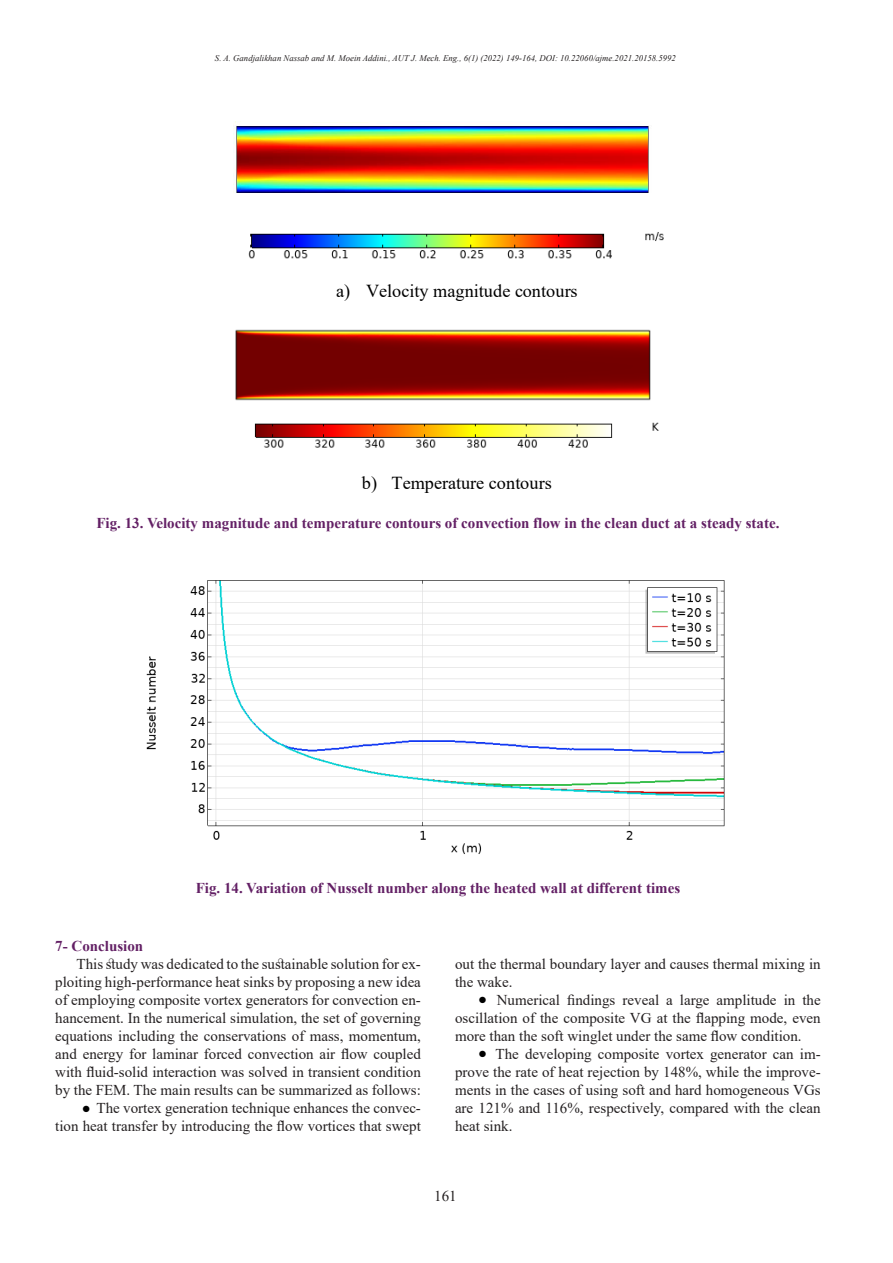
<style>
.page{position:relative;width:893px;height:1263px;background:#fff}
.page>*{position:absolute;margin:0;border:0;box-sizing:border-box;transform-origin:0 0}
.t1{font:18.3px "Times New Roman";letter-spacing:-.005em;color:#000}
.t2{font:17.55px "Symbol";color:#000}
.t3{font:15px/18px "Times New Roman";color:#231f20;text-align:justify}
.Captions__Figures{font:700 15px "Times New Roman";color:#632065}
.t4{font:italic 8.7px "Times New Roman";color:#231f20}
</style>
<div class="page">
<img style="left:233px;top:121px;width:416px;height:72px">
<img style="left:248px;top:232px;width:416px;height:27px">
<img style="left:235px;top:329px;width:416px;height:72px">
<img style="left:254px;top:422px;width:405px;height:26px">
<img style="left:146px;top:580px;width:579px;height:274px">
<p class="t4" style="left:215px;top:52px;width:462px">S. A. Gandjalikhan Nassab and M. Moein Addini., AUT J. Mech. Eng., 6(1) (2022) 149-164, DOI: 10.22060/ajme.2021.20158.5992</p>
<p class="t1" style="left:336px;top:278px;width:243px">a) Velocity magnitude contours</p>
<p class="t1" style="left:362px;top:469px;width:192px">b) Temperature contours</p>
<p class="Captions__Figures" style="left:96px;top:512px;width:685px">Fig. 13. Velocity magnitude and temperature contours of convection flow in the clean duct at a steady state.</p>
<p class="Captions__Figures" style="left:196px;top:877px;width:486px">Fig. 14. Variation of Nusselt number along the heated wall at different times</p>
<p class="Captions__Figures" style="left:55px;top:936px;width:89px">7- Conclusion</p>
<p class="t3" style="left:55px;top:955px;width:367px;text-indent:21px">This study was dedicated to the sustainable solution for ex&shy;ploiting high-performance heat sinks by proposing a new idea of employing composite vortex generators for convection en&shy;hancement. In the numerical simulation, the set of governing equations including the conservations of mass, momentum, and energy for laminar forced convection air flow coupled with fluid-solid interaction was solved in transient condition by the FEM. The main results can be summarized as follows:</p>
<p class="t2" style="left:82px;top:1096px;width:10px">•</p>
<p class="t3" style="left:55px;top:1099px;width:367px;text-align:right">The vortex generation technique enhances the convec-<br>tion heat transfer by introducing the flow vortices that swept</p>
<p class="t3" style="left:455px;top:954px;width:367px">out the thermal boundary layer and causes thermal mixing in the wake.</p>
<p class="t2" style="left:478px;top:987px;width:10px">•</p>
<p class="t3" style="left:455px;top:990px;width:367px;text-indent:42px">Numerical findings reveal a large amplitude in the oscillation of the composite VG at the flapping mode, even more than the soft winglet under the same flow condition.</p>
<p class="t2" style="left:478px;top:1041px;width:10px">•</p>
<p class="t3" style="left:455px;top:1044px;width:367px;text-indent:41px">The developing composite vortex generator can im&shy;prove the rate of heat rejection by 148%, while the improve&shy;ments in the cases of using soft and hard homogeneous VGs are 121% and 116%, respectively, compared with the clean heat sink.</p>
<p class="t3" style="left:434px;top:1186px;width:24px">161</p>
</div>
